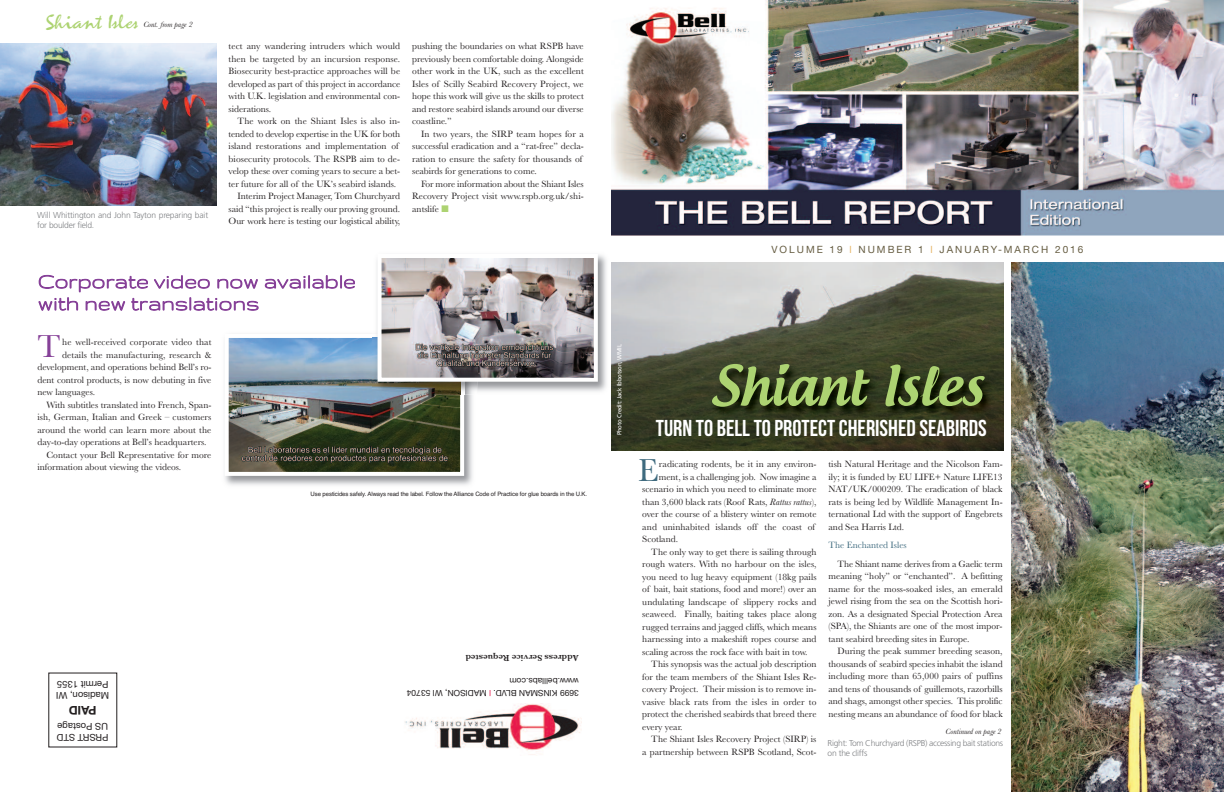
<style>
.page{position:relative;width:1224px;height:792px;background:#fff}
.page>*{position:absolute;margin:0;border:0;box-sizing:border-box;transform-origin:0 0}
.t1{font:500 53px "Androgyne";color:#add372}
.t2{font:33px "Baskerville";color:#3e6a7e}
.t3{font:33px "Baskerville";color:#864198}
.t4{font:23px/22px "Gruppo";color:#864198}
.t5{font:23px "Bebas Neue";color:#fff}
.t6{font:21px "Minstrella";color:#add372}
.t7{font:700 12px "Helvetica Neue";color:#231f20}
.t8{font:10px "Helvetica Neue";letter-spacing:.2em;color:#665d42}
.t9{font:9.5px/12.5px "Baskerville";color:#231f20;text-align:justify}
.t10{font:9.5px/11px "Helvetica Neue";color:#231f20}
.t11{font:9.5px "Baskerville";color:#3e6a7e}
.t12{font:600 9px "Baskerville";color:#231f20}
.t13{font:300 8.5px/10.2px "Frutiger LT";letter-spacing:-.025em;color:#808285}
.t14{font:8.5px/12.4px "Helvetica Neue";color:#231f20}
.t15{font:italic 8px "Baskerville";color:#231f20}
.t16{font:6px "Helvetica";letter-spacing:-.015em;color:#231f20}
.t17{font:6px "Frutiger LT";letter-spacing:-.025em;color:#fff}
.s1{color:#add372}
.s2{color:#e91c4c}
.s3{color:#e6b566}
.s4{font-style:italic}
</style>
<div class="page">
<img style="left:612px;top:0;width:612px;height:235px">
<img style="left:405px;top:704px;width:177px;height:51px">
<img style="left:1012px;top:263px;width:212px;height:529px">
<img style="left:612px;top:262px;width:392px;height:189px">
<img style="left:691px;top:355px;width:344px;height:100px">
<img style="left:0;top:44px;width:217px;height:161px">
<img style="left:224px;top:395px;width:249px;height:90px">
<img style="left:230px;top:339px;width:229px;height:132px">
<div style="left:225px;top:334px;width:239px;height:142px;border:4px solid #fff"></div>
<img style="left:373px;top:255px;width:234px;height:140px">
<img style="left:383px;top:259px;width:210px;height:118px">
<div style="left:378px;top:254px;width:220px;height:128px;border:4px solid #fff"></div>
<h3 class="t6" style="left:45px;top:9px;width:94px">Shiant Isles</h3>
<p class="t15" style="left:143px;top:20px;width:51px">Cont. from page 2</p>
<p class="t13" style="left:37px;top:210px;width:173px">Will Whittington and John Tayton preparing bait for boulder field.</p>
<p class="t9" style="left:229px;top:40px;width:173px">tect any wandering intruders which would then be targeted by an incursion response.<br>Biosecurity best-practice approaches will be developed as part of this project in accordance with U.K. legislation and environmental con&shy;siderations.</p>
<p class="t9" style="left:238px;top:115px;width:164px">The work on the Shiant Isles is also in-</p>
<p class="t9" style="left:229px;top:127px;width:173px">tended to develop expertise in the UK for both</p>
<p class="t9" style="left:229px;top:140px;width:172px">island restorations and implementation of</p>
<p class="t9" style="left:229px;top:152px;width:173px">biosecurity protocols. The RSPB aim to de-</p>
<p class="t9" style="left:229px;top:165px;width:173px">velop these over coming years to secure a bet-</p>
<p class="t9" style="left:229px;top:177px;width:169px">ter future for all of the UK’s seabird islands.</p>
<p class="t9" style="left:238px;top:190px;width:164px">Interim Project Manager, Tom Churchyard</p>
<p class="t9" style="left:229px;top:202px;width:173px">said “this project is really our proving ground.</p>
<p class="t9" style="left:229px;top:215px;width:173px">Our work here is testing our logistical ability,</p>
<p class="t9" style="left:412px;top:40px;width:173px">pushing the boundaries on what RSPB have previously been comfortable doing. Alongside other work in the UK, such as the excellent Isles of Scilly Seabird Recovery Project, we hope this work will give us the skills to protect and restore seabird islands around our diverse coastline.”</p>
<p class="t9" style="left:412px;top:127px;width:173px;text-align:left;text-indent:9px">In two years, the SIRP team hopes for a successful eradication and a “rat-free” decla&shy;ration to ensure the safety for thousands of seabirds for generations to come.</p>
<p class="t9" style="left:412px;top:177px;width:173px;text-indent:9px">For more information about the Shiant Isles Recovery Project visit www.rspb.org.uk/shi&shy;antslife <span class="s1">■</span></p>
<h3 class="t4" style="left:38px;top:269px;width:319px">Corporate video now available with new translations</h3>
<h2 class="t3" style="left:37px;top:327px;width:25px">T</h2>
<p class="t9" style="left:62px;top:335px;width:151px">he well-received corporate video that</p>
<p class="t9" style="left:62px;top:348px;width:151px">details the manufacturing, research &amp;</p>
<p class="t9" style="left:37px;top:360px;width:176px">development, and operations behind Bell’s ro-</p>
<p class="t9" style="left:37px;top:373px;width:176px">dent control products, is now debuting in five</p>
<p class="t9" style="left:37px;top:385px;width:59px">new languages.</p>
<p class="t9" style="left:46px;top:398px;width:167px">With subtitles translated into French, Span-</p>
<p class="t9" style="left:37px;top:410px;width:176px">ish, German, Italian and Greek – customers</p>
<p class="t9" style="left:37px;top:423px;width:176px">around the world can learn more about the</p>
<p class="t9" style="left:37px;top:435px;width:171px">day-to-day operations at Bell’s headquarters.</p>
<p class="t9" style="left:46px;top:448px;width:167px">Contact your Bell Representative for more</p>
<p class="t9" style="left:37px;top:460px;width:145px">information about viewing the videos.</p>
<p class="t16" style="left:311px;top:490px;width:278px">Use pesticides safely. Always read the label. Follow the Alliance Code of Practice for glue boards in the U.K.</p>
<p class="t10" style="left:109px;top:700px;width:55px;rotate:-180deg">M W, nos i da I<br>P mr e 5531t i</p>
<p class="t7" style="left:97px;top:720px;width:29px;rotate:-180deg">AP DI</p>
<p class="t10" style="left:108px;top:742px;width:53px;rotate:-180deg">P R S R T S DT<br>U S P ega t so</p>
<p class="t12" style="left:579px;top:664px;width:115px;rotate:-180deg">A d d sser ec i vreS R de t seuqe</p>
<p class="t14" style="left:579px;top:699px;width:174px;rotate:-180deg">9963 K NI S M A N B VL D M<span class="s2">l</span> . A D S I O N W, 40735I w w w moc . sba l l l eb .</p>
<p class="t8" style="left:772px;top:242px;width:313px">VOLUME 19 <span class="s3">l</span> NUMBER 1 <span class="s3">l</span> JANUARY-MARCH 2016</p>
<p class="t17" style="left:617px;top:435px;width:93px;rotate:-90deg">Photo Credit: Jack Ibbotson, WMIL</p>
<h1 class="t1" style="left:710px;top:360px;width:275px">Shiant Isles</h1>
<h3 class="t5" style="left:656px;top:415px;width:332px">TURN TO BELL TOPROTECT CHERISHED SEABIRDS</h3>
<h2 class="t2" style="left:638px;top:451px;width:22px">E</h2>
<p class="t9" style="left:659px;top:458px;width:159px">radicating rodents, be it in any environ-</p>
<p class="t9" style="left:659px;top:470px;width:159px">ment, is a challenging job. Now imagine a</p>
<p class="t9" style="left:642px;top:483px;width:176px">scenario in which you need to eliminate more</p>
<p class="t9" style="left:642px;top:495px;width:176px">than 3,600 black rats (Roof Rats, <span class="s4">Rattus rattus</span>),</p>
<p class="t9" style="left:642px;top:508px;width:176px">over the course of a blistery winter on remote</p>
<p class="t9" style="left:642px;top:520px;width:174px">and uninhabited islands off the coast of</p>
<p class="t9" style="left:642px;top:533px;width:37px">Scotland.</p>
<p class="t9" style="left:651px;top:545px;width:167px">The only way to get there is sailing through</p>
<p class="t9" style="left:642px;top:558px;width:176px">rough waters. With no harbour on the isles,</p>
<p class="t9" style="left:642px;top:570px;width:176px">you need to lug heavy equipment (18kg pails</p>
<p class="t9" style="left:642px;top:583px;width:176px">of bait, bait stations, food and more!) over an</p>
<p class="t9" style="left:642px;top:595px;width:176px">undulating landscape of slippery rocks and</p>
<p class="t9" style="left:642px;top:608px;width:176px">seaweed. Finally, baiting takes place along</p>
<p class="t9" style="left:642px;top:620px;width:176px">rugged terrains and jagged cliffs, which means</p>
<p class="t9" style="left:642px;top:633px;width:176px">harnessing into a makeshift ropes course and</p>
<p class="t9" style="left:642px;top:645px;width:167px">scaling across the rock face with bait in tow.</p>
<p class="t9" style="left:651px;top:658px;width:167px">This synopsis was the actual job description</p>
<p class="t9" style="left:642px;top:670px;width:176px">for the team members of the Shiant Isles Re-</p>
<p class="t9" style="left:642px;top:683px;width:176px">covery Project. Their mission is to remove in-</p>
<p class="t9" style="left:642px;top:695px;width:176px">vasive black rats from the isles in order to</p>
<p class="t9" style="left:642px;top:708px;width:176px">protect the cherished seabirds that breed there</p>
<p class="t9" style="left:642px;top:720px;width:42px">every year.</p>
<p class="t9" style="left:651px;top:733px;width:167px">The Shiant Isles Recovery Project (SIRP) is</p>
<p class="t9" style="left:642px;top:745px;width:176px">a partnership between RSPB Scotland, Scot-</p>
<p class="t9" style="left:829px;top:458px;width:176px">tish Natural Heritage and the Nicolson Fam&shy;ily; it is funded by EU LIFE+ Nature LIFE13<br>NAT/UK/000209. The eradication of black rats is being led by Wildlife Management In&shy;ternational Ltd with the support of Engebrets and Sea Harris Ltd.</p>
<p class="t11" style="left:829px;top:540px;width:80px">The Enchanted Isles</p>
<p class="t9" style="left:829px;top:557px;width:176px;text-indent:9px">The Shiant name derives from a Gaelic term meaning “holy” or “enchanted”. A befitting name for the moss-soaked isles, an emerald jewel rising from the sea on the Scottish hori&shy;zon. As a designated Special Protection Area (SPA), the Shiants are one of the most impor&shy;tant seabird breeding sites in Europe.</p>
<p class="t9" style="left:829px;top:645px;width:176px;text-indent:9px">During the peak summer breeding season, thousands of seabird species inhabit the island including more than 65,000 pairs of puffins and tens of thousands of guillemots, razorbills and shags, amongst other species. This prolific nesting means an abundance of food for black</p>
<p class="t15" style="left:946px;top:726px;width:57px">Continued on page 2</p>
<p class="t13" style="left:828px;top:738px;width:177px">Right: Tom Churchyard (RSPB) accessing bait stations on the cliffs</p>
</div>
